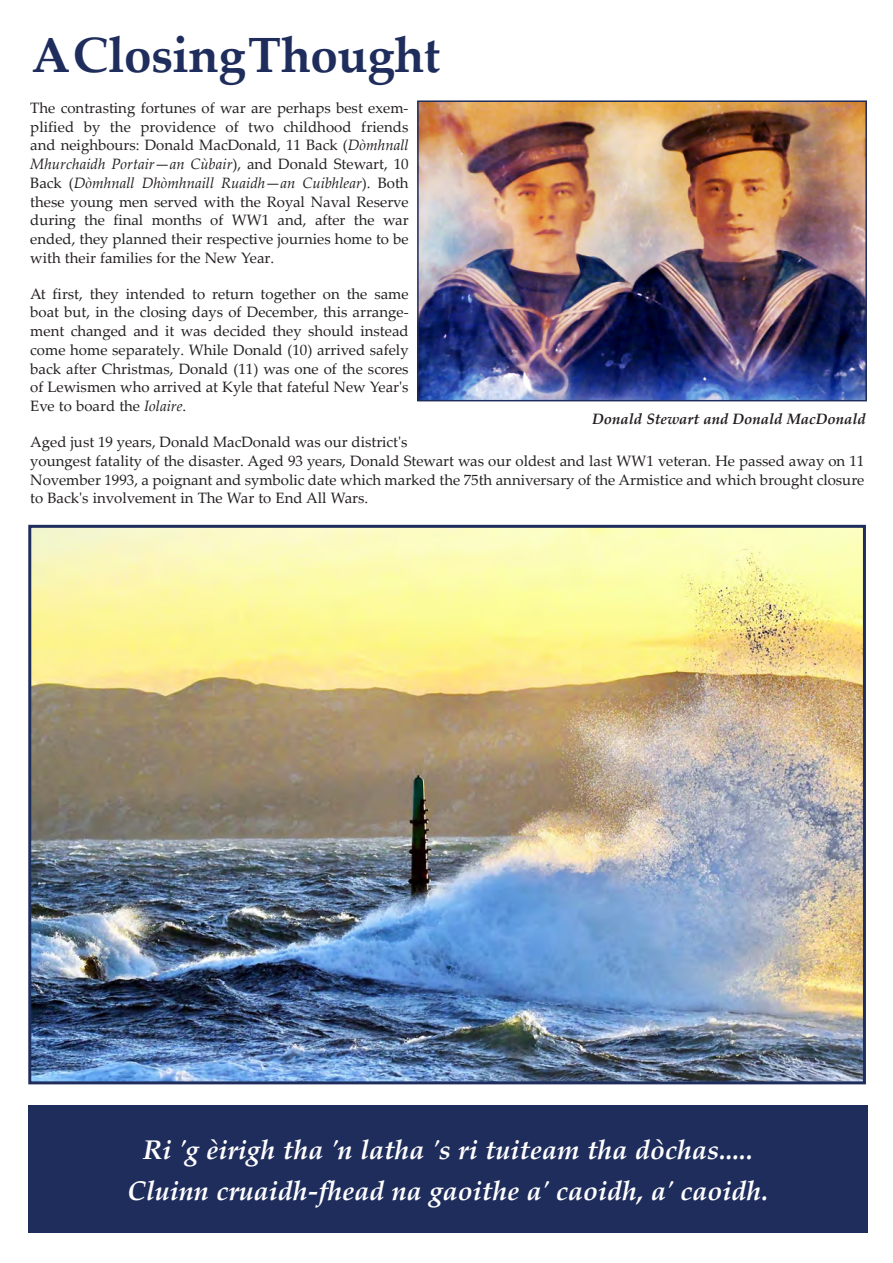
<style>
.page{position:relative;width:893px;height:1263px;background:#fff}
.page>*{position:absolute;margin:0;border:0;box-sizing:border-box;transform-origin:0 0}
.t1{font:700 49.5px "Palatino Linotype";letter-spacing:-.01em;color:#1f2d5c}
.t2{font:italic 700 27px/41px "Palatino Linotype";color:#fff;text-align:center}
.t3{font:15px/18.8px "Palatino Linotype";color:#231f20;text-align:justify}
.t4{font:italic 700 15px "Palatino Linotype";color:#231f20}
.s1{font-style:italic}
</style>
<div class="page">
<img style="left:32px;top:529px;width:830px;height:551px">
<div style="left:28px;top:525px;width:838px;height:559px;border:3px solid #1f2d5c"></div>
<div style="left:28px;top:1106px;width:839px;height:127px;background:#1f2d5c"></div>
<img style="left:420px;top:103px;width:444px;height:295px">
<div style="left:417px;top:100px;width:450px;height:301px;border:2px solid #1f2d5c"></div>
<h1 class="t1" style="left:32px;top:20px;width:410px">A Closing Thought</h1>
<p class="t3" style="left:30px;top:98px;width:380px">The contrasting fortunes of war are perhaps best exem&shy;plified by the providence of two childhood friends and neighbours: Donald MacDonald, 11 Back (<span class="s1">Dòmhnall Mhurchaidh Portair</span>—<span class="s1">an Cùbair</span>), and Donald Stewart, 10<br>Back (<span class="s1">Dòmhnall Dhòmhnaill Ruaidh</span>—<span class="s1">an Cuibhlear</span>). Both these young men served with the Royal Naval Reserve during the final months of WW1 and, after the war ended, they planned their respective journies home to be with their families for the New Year.</p>
<p class="t3" style="left:30px;top:284px;width:380px">At first, they intended to return together on the same boat but, in the closing days of December, this arrange&shy;ment changed and it was decided they should instead come home separately. While Donald (10) arrived safely back after Christmas, Donald (11) was one of the scores of Lewismen who arrived at Kyle that fateful New Year's Eve to board the <span class="s1">Iolaire</span>.</p>
<p class="t3" style="left:30px;top:432px;width:836px;text-align:left">Aged just 19 years, Donald MacDonald was our district's<br>youngest fatality of the disaster. Aged 93 years, Donald Stewart was our oldest and last WW1 veteran. He passed away on 11<br>November 1993, a poignant and symbolic date which marked the 75th anniversary of the Armistice and which brought closure to Back's involvement in The War to End All Wars.</p>
<p class="t4" style="left:592px;top:408px;width:275px">Donald Stewart and Donald MacDonald</p>
<h2 class="t2" style="left:127px;top:1128px;width:642px">Ri 'g èirigh tha 'n latha 's ri tuiteam tha dòchas.....<br>Cluinn cruaidh-fhead na gaoithe a' caoidh, a' caoidh.</h2>
</div>
